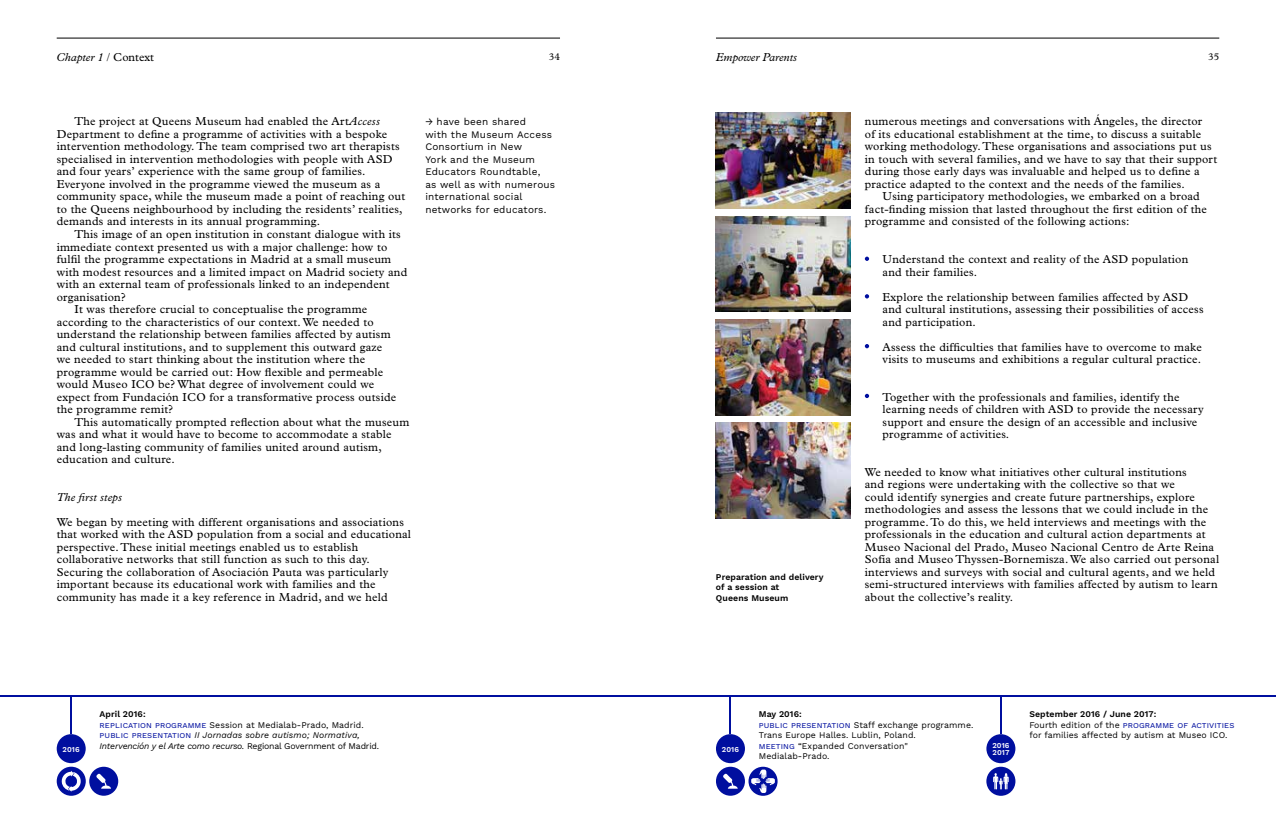
<style>
.page{position:relative;width:1276px;height:833px;background:#fff}
.page>*{position:absolute;margin:0;border:0;box-sizing:border-box;transform-origin:0 0}
.t1{font:11.5px/12.5px "Plantin Std";letter-spacing:.02em;color:#000}
.t2{font:italic 11.5px "Plantin Std";color:#000}
.t3{font:10px/12.5px "Work Sans";letter-spacing:.02em;color:#000}
.t4{font:10px "Plantin Std";color:#000}
.t5{font:8.75px/10.5px "Work Sans";letter-spacing:.01em;color:#000}
.t6{font:italic 8.75px/10.5px "Work Sans";color:#000}
.t7{font:600 8.75px/10.5px "Work Sans";letter-spacing:.01em;color:#000}
.t8{font:600 7.5px/7.5px "Work Sans";letter-spacing:.01em;color:#fff}
.s1{font-style:normal}
.s2{font-style:italic}
.s3{font-weight:600;font-style:normal}
.s4{font-style:normal;color:#000f9f}
.s5{font-weight:600}
.s6{color:#000f9f}
</style>
<div class="page">
<img style="left:716px;top:113px;width:134px;height:96px">
<img style="left:716px;top:216px;width:134px;height:96px">
<img style="left:716px;top:319px;width:134px;height:96px">
<img style="left:716px;top:423px;width:134px;height:95px">
<hr style="left:0;top:695px;width:1276px;height:1px;background:#000f9f">
<hr style="left:70px;top:696px;width:2px;height:38px;background:#000f9f">
<hr style="left:729px;top:696px;width:2px;height:38px;background:#000f9f">
<div style="left:57px;top:734px;width:29px;height:29px;background:#000f9f;border-radius:50%"></div>
<div style="left:716px;top:734px;width:29px;height:29px;background:#000f9f;border-radius:50%"></div>
<hr style="left:1000px;top:696px;width:1px;height:38px;background:#000f9f">
<div style="left:986px;top:734px;width:29px;height:29px;background:#000f9f;border-radius:50%"></div>
<div style="left:89px;top:766px;width:29px;height:29px;background:#000f9f;border-radius:50%"></div>
<svg style="left:96px;top:774px;width:15px;height:14px"></svg>
<div style="left:716px;top:766px;width:29px;height:29px;background:#000f9f;border-radius:50%"></div>
<svg style="left:723px;top:774px;width:15px;height:14px"></svg>
<svg style="left:57px;top:766px;width:29px;height:29px"></svg>
<svg style="left:62px;top:770px;width:19px;height:21px"></svg>
<svg style="left:748px;top:766px;width:29px;height:30px"></svg>
<svg style="left:751px;top:769px;width:24px;height:24px"></svg>
<div style="left:986px;top:766px;width:29px;height:30px;background:#000f9f;border-radius:50%"></div>
<svg style="left:993px;top:773px;width:15px;height:16px"></svg>
<hr style="left:716px;top:38px;width:503px;height:1px;background:#000">
<hr style="left:57px;top:38px;width:503px;height:1px;background:#000">
<svg style="left:865px;top:257px;width:4px;height:4px"></svg>
<svg style="left:865px;top:294px;width:4px;height:4px"></svg>
<svg style="left:865px;top:344px;width:4px;height:4px"></svg>
<svg style="left:865px;top:394px;width:4px;height:4px"></svg>
<p class="t2" style="left:57px;top:50px;width:99px">Chapter 1 <span class="s1">/ Context</span></p>
<p class="t4" style="left:549px;top:51px;width:13px">34</p>
<p class="t2" style="left:716px;top:50px;width:82px">Empower Parents</p>
<p class="t4" style="left:1208px;top:51px;width:13px">35</p>
<p class="t1" style="left:57px;top:115px;width:350px;text-indent:18px">The project at Queens Museum had enabled the Art<span class="s2">Access </span>Department to define a programme of activities with a bespoke intervention methodology. The team comprised two art therapists specialised in intervention methodologies with people with ASD and four years’ experience with the same group of families.<br>Everyone involved in the programme viewed the museum as a community space, while the museum made a point of reaching out to the Queens neighbourhood by including the residents’ realities, demands and interests in its annual programming.</p>
<p class="t1" style="left:74px;top:228px;width:328px">This image of an open institution in constant dialogue with its</p>
<p class="t1" style="left:57px;top:240px;width:332px">immediate context presented us with a major challenge: how to</p>
<p class="t1" style="left:57px;top:253px;width:336px">fulfil the programme expectations in Madrid at a small museum</p>
<p class="t1" style="left:57px;top:265px;width:352px">with modest resources and a limited impact on Madrid society and</p>
<p class="t1" style="left:57px;top:278px;width:334px">with an external team of professionals linked to an independent</p>
<p class="t1" style="left:57px;top:290px;width:70px">organisation?</p>
<p class="t1" style="left:74px;top:303px;width:294px">It was therefore crucial to conceptualise the programme</p>
<p class="t1" style="left:57px;top:315px;width:318px">according to the characteristics of our context. We needed to</p>
<p class="t1" style="left:57px;top:328px;width:335px">understand the relationship between families affected by autism</p>
<p class="t1" style="left:57px;top:340px;width:327px">and cultural institutions, and to supplement this outward gaze</p>
<p class="t1" style="left:57px;top:353px;width:310px">we needed to start thinking about the institution where the</p>
<p class="t1" style="left:57px;top:365px;width:328px">programme would be carried out: How flexible and permeable</p>
<p class="t1" style="left:57px;top:378px;width:319px">would Museo ICO be? What degree of involvement could we</p>
<p class="t1" style="left:57px;top:390px;width:341px">expect from Fundación ICO for a transformative process outside</p>
<p class="t1" style="left:57px;top:403px;width:118px">the programme remit?</p>
<p class="t1" style="left:74px;top:415px;width:336px">This automatically prompted reflection about what the museum</p>
<p class="t1" style="left:57px;top:428px;width:336px">was and what it would have to become to accommodate a stable</p>
<p class="t1" style="left:57px;top:440px;width:327px">and long-lasting community of families united around autism,</p>
<p class="t1" style="left:57px;top:453px;width:120px">education and culture.</p>
<p class="t2" style="left:57px;top:490px;width:67px">The first steps</p>
<p class="t1" style="left:57px;top:515px;width:356px">We began by meeting with different organisations and associations that worked with the ASD population from a social and educational perspective. These initial meetings enabled us to establish collaborative networks that still function as such to this day.<br>Securing the collaboration of Asociación Pauta was particularly important because its educational work with families and the community has made it a key reference in Madrid, and we held</p>
<p class="t3" style="left:425px;top:115px;width:131px">→ have been shared<br>with the Museum Access<br>Consortium in New<br>York and the Museum<br>Educators Roundtable,<br>as well as with numerous international social networks for educators.</p>
<p class="t7" style="left:716px;top:571px;width:109px">Preparation and delivery of a session at<br>Queens Museum</p>
<p class="t1" style="left:865px;top:115px;width:339px">numerous meetings and conversations with Ángeles, the director</p>
<p class="t1" style="left:865px;top:128px;width:338px">of its educational establishment at the time, to discuss a suitable</p>
<p class="t1" style="left:865px;top:140px;width:348px">working methodology. These organisations and associations put us</p>
<p class="t1" style="left:865px;top:153px;width:354px">in touch with several families, and we have to say that their support</p>
<p class="t1" style="left:865px;top:165px;width:336px">during those early days was invaluable and helped us to define a</p>
<p class="t1" style="left:865px;top:178px;width:321px">practice adapted to the context and the needs of the families.</p>
<p class="t1" style="left:882px;top:190px;width:319px">Using participatory methodologies, we embarked on a broad</p>
<p class="t1" style="left:865px;top:203px;width:343px">fact-finding mission that lasted throughout the first edition of the</p>
<p class="t1" style="left:865px;top:215px;width:266px">programme and consisted of the following actions:</p>
<p class="t1" style="left:882px;top:253px;width:307px">Understand the context and reality of the ASD population and their families.</p>
<p class="t1" style="left:882px;top:290px;width:322px">Explore the relationship between families affected by ASD and cultural institutions, assessing their possibilities of access and participation.</p>
<p class="t1" style="left:882px;top:340px;width:321px">Assess the difficulties that families have to overcome to make visits to museums and exhibitions a regular cultural practice.</p>
<p class="t1" style="left:882px;top:390px;width:323px">Together with the professionals and families, identify the learning needs of children with ASD to provide the necessary support and ensure the design of an accessible and inclusive programme of activities.</p>
<p class="t1" style="left:865px;top:465px;width:356px">We needed to know what initiatives other cultural institutions<br>and regions were undertaking with the collective so that we<br>could identify synergies and create future partnerships, explore methodologies and assess the lessons that we could include in the programme. To do this, we held interviews and meetings with the professionals in the education and cultural action departments at Museo Nacional del Prado, Museo Nacional Centro de Arte Reina Sofía and Museo Thyssen-Bornemisza. We also carried out personal interviews and surveys with social and cultural agents, and we held semi-structured interviews with families affected by autism to learn about the collective’s reality.</p>
<p class="t6" style="left:100px;top:708px;width:281px"><span class="s3">April 2016:<br></span><span class="s4">replication programme</span> <span class="s1">Session at Medialab-Prado, Madrid. </span><span class="s4">public presentation</span> II Jornadas sobre autismo; Normativa, Intervención y el Arte como recurso. <span class="s1">Regional Government of Madrid.</span></p>
<p class="t5" style="left:759px;top:708px;width:216px"><span class="s5">May 2016:<br></span><span class="s6">public presentation</span> Staff exchange programme.<br>Trans Europe Halles. Lublin, Poland.<br><span class="s6">meeting</span> “Expanded Conversation"<br>Medialab-Prado.</p>
<p class="t5" style="left:1029px;top:708px;width:207px"><span class="s5">September 2016 / June 2017:<br></span>Fourth edition of the <span class="s6">programme of activities </span>for families affected by autism at Museo ICO.</p>
<p class="t8" style="left:63px;top:745px;width:19px">2016</p>
<p class="t8" style="left:722px;top:745px;width:19px">2016</p>
<p class="t8" style="left:992px;top:741px;width:19px">2016<br>2017</p>
</div>
